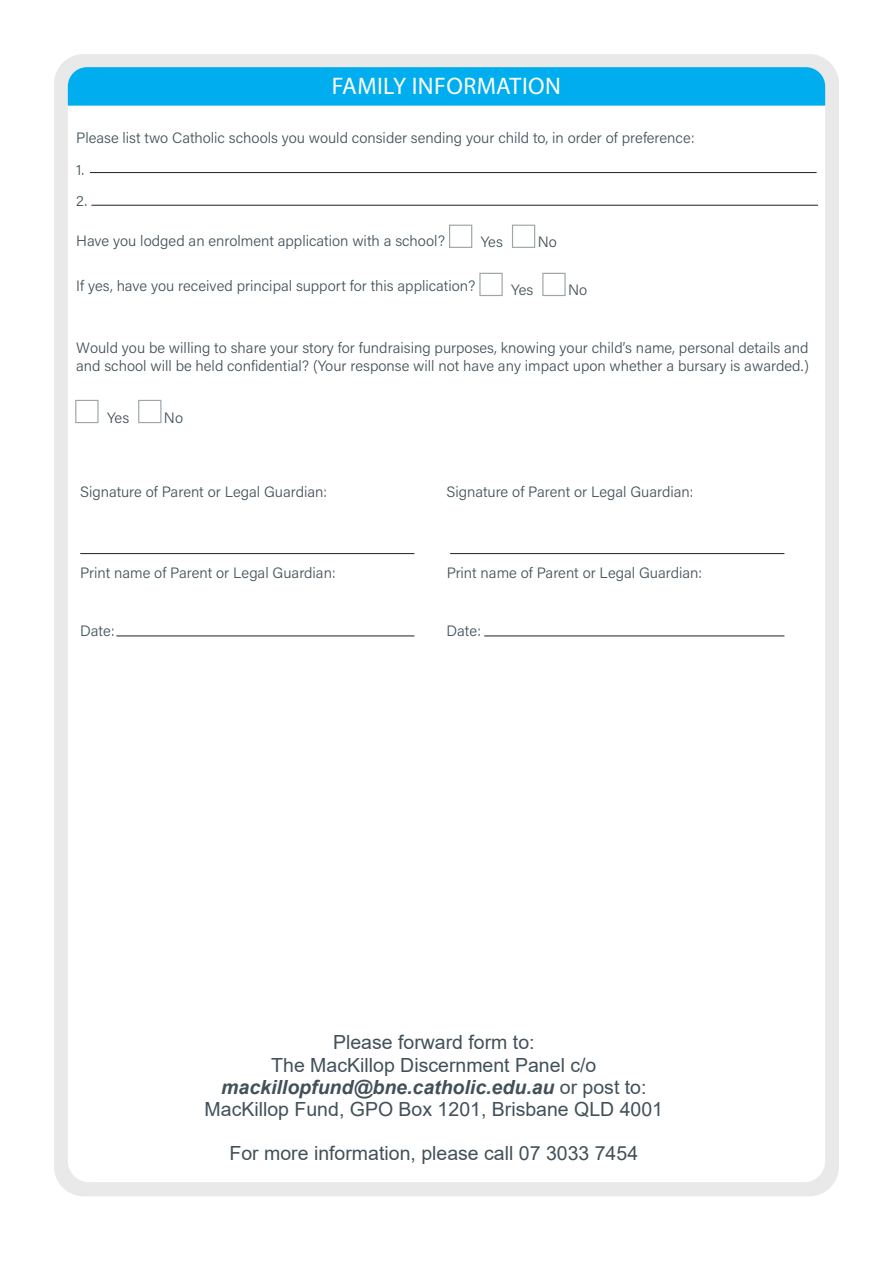
<style>
.page{position:relative;width:893px;height:1263px;background:#fff}
.page>*{position:absolute;margin:0;border:0;box-sizing:border-box;transform-origin:0 0}
.t1{font:24px "Myriad Pro";letter-spacing:.02em;color:#fff}
.t2{font:19.5px/22.2px "Arial";color:#425159;text-align:center}
.t3{font:300 15px/18px "Acumin Pro";color:#425159}
.s1{font-family:"Minion Pro";font-weight:400}
.s2{font-weight:700;font-style:italic}
</style>
<div class="page">
<div style="left:54px;top:54px;width:785px;height:1142px;background:#e9e9e9;border-radius:30px"></div>
<div style="left:68px;top:106px;width:757px;height:1076px;background:#fff"></div>
<div style="left:68px;top:67px;width:757px;height:39px;background:#00aeef"></div>
<div style="left:75px;top:400px;width:24px;height:23px;background:#fff;border:1px solid #9da5a6"></div>
<div style="left:138px;top:400px;width:23px;height:23px;background:#fff;border:1px solid #9da5a6"></div>
<hr style="left:80px;top:553px;width:334px;height:1px;background:#231f20">
<hr style="left:116px;top:636px;width:298px;height:1px;background:#231f20">
<hr style="left:450px;top:553px;width:334px;height:1px;background:#231f20">
<hr style="left:484px;top:636px;width:300px;height:1px;background:#231f20">
<hr style="left:90px;top:172px;width:726px;height:1px;background:#231f20">
<hr style="left:91px;top:205px;width:727px;height:1px;background:#231f20">
<div style="left:449px;top:225px;width:23px;height:23px;background:#fff;border:1px solid #9da5a6"></div>
<div style="left:512px;top:225px;width:23px;height:23px;background:#fff;border:1px solid #9da5a6"></div>
<div style="left:479px;top:273px;width:24px;height:23px;background:#fff;border:1px solid #9da5a6"></div>
<div style="left:542px;top:273px;width:24px;height:23px;background:#fff;border:1px solid #9da5a6"></div>
<p class="t1" style="left:332px;top:71px;width:231px">FAMILY INFORMATION</p>
<p class="t3" style="left:76px;top:129px;width:620px">Please list two Catholic schools you would consider sending your child to, in order of preference:</p>
<p class="t3" style="left:76px;top:160px;width:9px">1.</p>
<p class="t3" style="left:76px;top:191px;width:12px">2.</p>
<p class="t3" style="left:76px;top:231px;width:370px">Have you lodged an enrolment application with a school?</p>
<p class="t3" style="left:76px;top:276px;width:401px">If yes, have you received principal support for this application?</p>
<p class="t3" style="left:481px;top:232px;width:24px">Yes</p>
<p class="t3" style="left:538px;top:232px;width:21px">No</p>
<p class="t3" style="left:511px;top:281px;width:24px">Yes</p>
<p class="t3" style="left:568px;top:281px;width:21px">No</p>
<p class="t3" style="left:76px;top:338px;width:734px">Would you be willing to share your story for fundraising purposes, knowing your child’s name, personal details and and school will be held confidential? (Your response will not have any impact upon whether a bursary is awarded<span class="s1">.</span>)</p>
<p class="t3" style="left:107px;top:408px;width:24px">Yes</p>
<p class="t3" style="left:164px;top:408px;width:21px">No</p>
<p class="t3" style="left:80px;top:482px;width:248px">Signature of Parent or Legal Guardian:</p>
<p class="t3" style="left:447px;top:482px;width:248px">Signature of Parent or Legal Guardian:</p>
<p class="t3" style="left:80px;top:563px;width:257px">Print name of Parent or Legal Guardian:</p>
<p class="t3" style="left:447px;top:563px;width:257px">Print name of Parent or Legal Guardian:</p>
<p class="t3" style="left:80px;top:622px;width:36px">Date:</p>
<p class="t3" style="left:447px;top:622px;width:36px">Date:</p>
<p class="t2" style="left:205px;top:1031px;width:460px">Please forward form to:<br>The MacKillop Discernment Panel c/o <span class="s2">mackillopfund@bne.catholic.edu.au</span> or post to:<br>MacKillop Fund, GPO Box 1201, Brisbane QLD 4001</p>
<p class="t2" style="left:230px;top:1142px;width:410px">For more information, please call 07 3033 7454</p>
</div>
